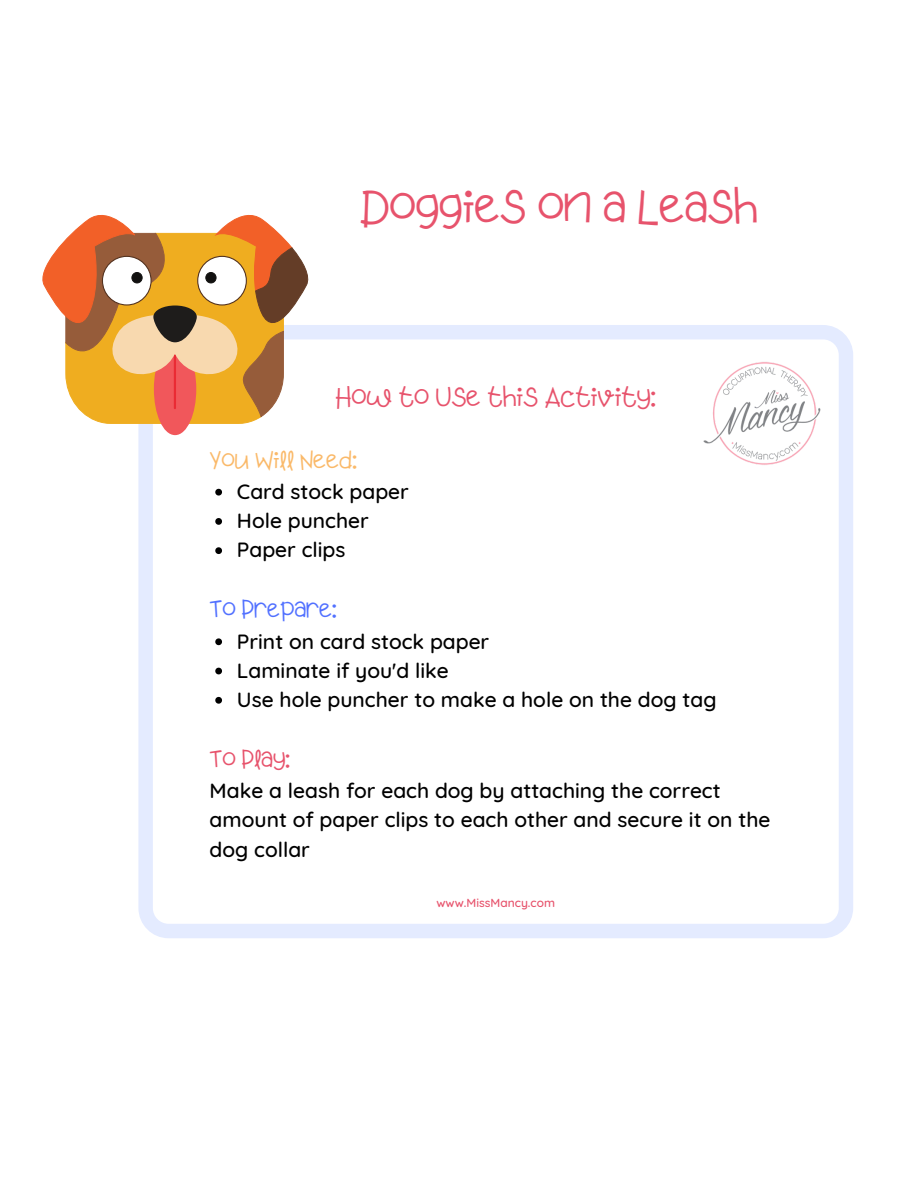
<style>
.page{position:relative;width:918px;height:1188px;background:#fff}
.page>*{position:absolute;margin:0;border:0;box-sizing:border-box;transform-origin:0 0}
.t1{font:47.25px "Apple Juice";color:#e7536c}
.t2{font:27px "Apple Juice";color:#e7536c}
.t3{font:24px "Apple Juice";color:#fab969}
.t4{font:24px "Apple Juice";color:#5271ff}
.t5{font:24px "Apple Juice";color:#e7536c}
.t6{font:500 21px/29.2px "Quicksand";color:#000}
.t7{font:500 12px "Quicksand";color:#e7536c}
</style>
<div class="page">
<svg style="left:138px;top:325px;width:715px;height:613px"></svg>
<div style="left:155px;top:344px;width:40px;height:90px;background:#f1575b;border-radius:50%"></div>
<svg style="left:42px;top:214px;width:269px;height:210px"></svg>
<svg style="left:215px;top:489px;width:7px;height:7px"></svg>
<svg style="left:215px;top:518px;width:7px;height:7px"></svg>
<svg style="left:215px;top:547px;width:7px;height:7px"></svg>
<svg style="left:215px;top:638px;width:7px;height:7px"></svg>
<svg style="left:215px;top:668px;width:7px;height:6px"></svg>
<svg style="left:215px;top:697px;width:7px;height:7px"></svg>
<img style="left:698px;top:349px;width:128px;height:129px">
<h1 class="t1" style="left:360px;top:179px;width:399px">Doggies on a Leash</h1>
<p class="t2" style="left:336px;top:382px;width:322px">How to Use this Activity:</p>
<p class="t3" style="left:210px;top:446px;width:149px">You Will Need:</p>
<p class="t6" style="left:237px;top:476px;width:173px">Card stock paper<br>Hole puncher<br>Paper clips</p>
<p class="t4" style="left:210px;top:596px;width:128px">To Prepare:</p>
<p class="t6" style="left:237px;top:626px;width:481px">Print on card stock paper<br>Laminate if you'd like<br>Use hole puncher to make a hole on the dog tag</p>
<p class="t5" style="left:210px;top:745px;width:82px">To Play:</p>
<p class="t6" style="left:210px;top:776px;width:562px">Make a leash for each dog by attaching the correct amount of paper clips to each other and secure it on the dog collar</p>
<p class="t7" style="left:437px;top:895px;width:120px">www.MissMancy.com</p>
</div>
